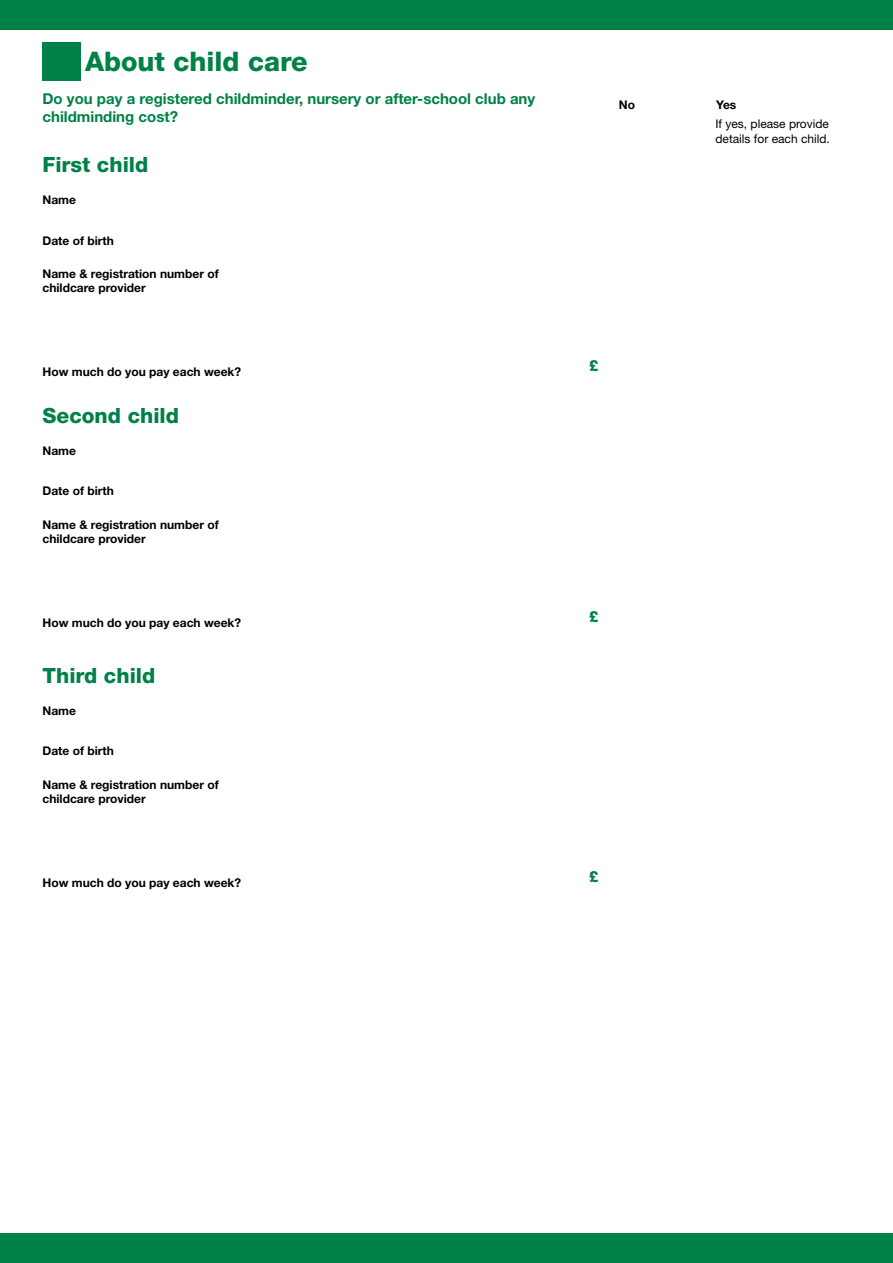
<style>
.page{position:relative;width:893px;height:1263px;background:#fff}
.page>*{position:absolute;margin:0;border:0;box-sizing:border-box;transform-origin:0 0}
.t1{font:800 27px "Helvetica Neue LT Std";color:#008148}
.t2{font:800 21px "Helvetica Neue LT Std";color:#008148}
.t3{font:700 15px "Helvetica Neue LT Std";color:#008148}
.t4{font:800 15px "Helvetica Neue LT Std";color:#008148}
.t5{font:700 12px/14.4px "Helvetica Neue LT Std";color:#000}
.t6{font:12px/14.4px "Helvetica Neue LT Std";color:#000}
</style>
<div class="page">
<div style="left:0;top:0;width:893px;height:30px;background:#008148"></div>
<div style="left:0;top:1233px;width:893px;height:30px;background:#008148"></div>
<div style="left:43px;top:43px;width:38px;height:38px;background:#008148"></div>
<h2 class="t1" style="left:85px;top:46px;width:224px">About child care</h2>
<p class="t3" style="left:43px;top:90px;width:494px">Do you pay a registered childminder, nursery or after-school club any</p>
<p class="t5" style="left:619px;top:97px;width:18px">No</p>
<p class="t5" style="left:716px;top:97px;width:22px">Yes</p>
<p class="t3" style="left:43px;top:108px;width:137px">childminding cost?</p>
<h3 class="t2" style="left:43px;top:152px;width:107px">First child</h3>
<p class="t5" style="left:43px;top:192px;width:35px">Name</p>
<p class="t5" style="left:43px;top:233px;width:73px">Date of birth</p>
<p class="t5" style="left:43px;top:266px;width:178px">Name &amp; registration number of childcare provider</p>
<p class="t6" style="left:715px;top:117px;width:116px">If yes, please provide details for each child.</p>
<p class="t5" style="left:43px;top:365px;width:200px">How much do you pay each week?</p>
<h3 class="t2" style="left:43px;top:403px;width:138px">Second child</h3>
<p class="t5" style="left:43px;top:443px;width:35px">Name</p>
<p class="t5" style="left:43px;top:484px;width:73px">Date of birth</p>
<p class="t5" style="left:43px;top:517px;width:178px">Name &amp; registration number of childcare provider</p>
<p class="t5" style="left:43px;top:615px;width:200px">How much do you pay each week?</p>
<h3 class="t2" style="left:43px;top:663px;width:114px">Third child</h3>
<p class="t5" style="left:43px;top:703px;width:35px">Name</p>
<p class="t5" style="left:43px;top:744px;width:73px">Date of birth</p>
<p class="t5" style="left:43px;top:777px;width:178px">Name &amp; registration number of childcare provider</p>
<p class="t5" style="left:43px;top:875px;width:200px">How much do you pay each week?</p>
<p class="t4" style="left:589px;top:357px;width:11px">£</p>
<p class="t4" style="left:589px;top:608px;width:11px">£</p>
<p class="t4" style="left:589px;top:868px;width:11px">£</p>
</div>
